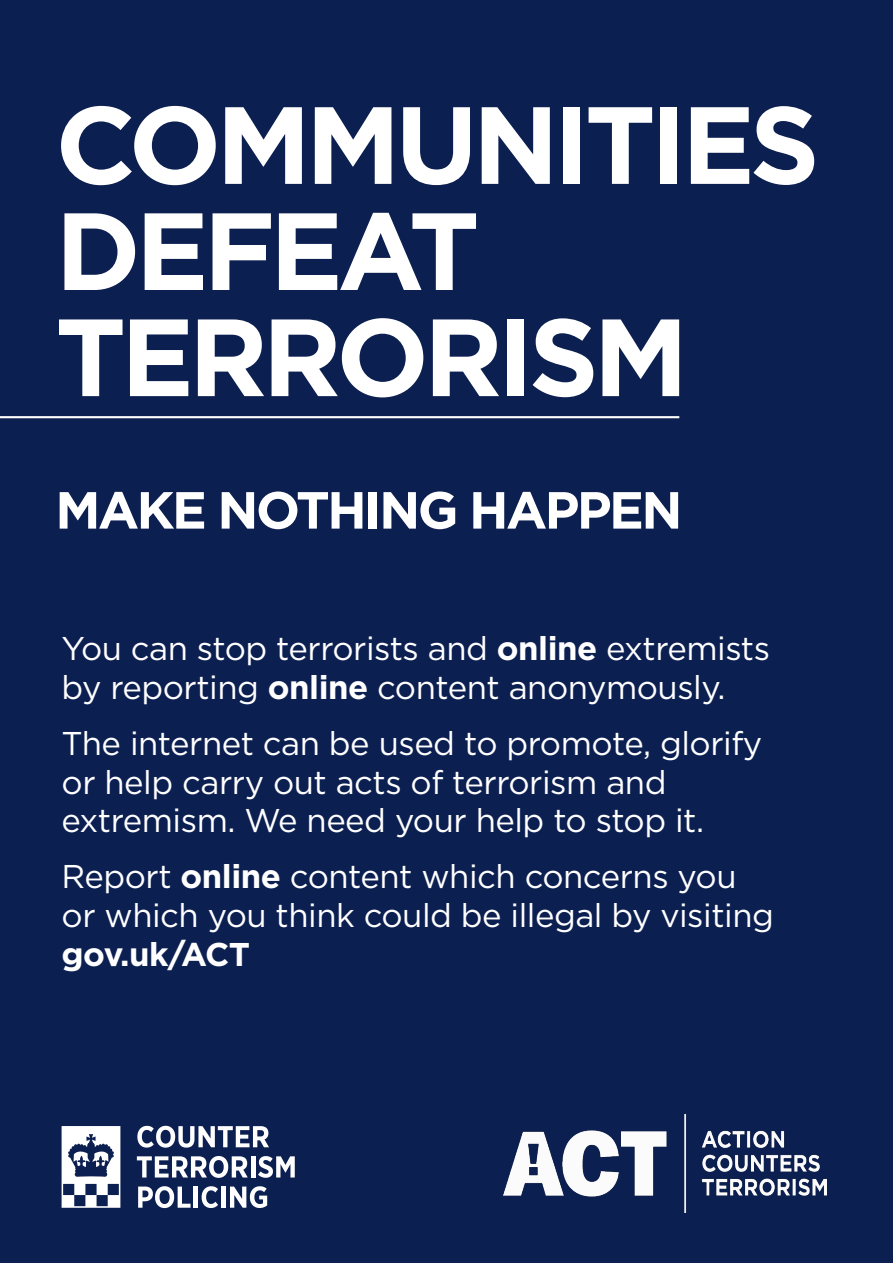
<style>
.page{position:relative;width:893px;height:1263px;background:#0c1f51}
.page>*{position:absolute;margin:0;border:0;box-sizing:border-box;transform-origin:0 0}
.t1{font:700 109.5px/106.1px "Gotham";letter-spacing:-.05em;color:#fff}
.t2{font:700 52.2px "Gotham";letter-spacing:-.05em;color:#fff}
.t3{font:32.85px/38.8px "Gotham";letter-spacing:-.015em;color:#fff}
.t4{font:700 32.85px "Gotham";letter-spacing:-.015em;color:#fff}
.s1{font-weight:700}
</style>
<div class="page">
<img style="left:504px;top:1114px;width:322px;height:99px">
<svg style="left:62px;top:1126px;width:58px;height:82px"></svg>
<svg style="left:137px;top:1126px;width:132px;height:22px"></svg>
<svg style="left:137px;top:1156px;width:111px;height:22px"></svg>
<hr style="left:251px;top:1156px;width:4px;height:21px;background:#fff">
<svg style="left:258px;top:1156px;width:37px;height:22px"></svg>
<svg style="left:138px;top:1186px;width:53px;height:22px"></svg>
<hr style="left:194px;top:1186px;width:4px;height:22px;background:#fff">
<svg style="left:202px;top:1186px;width:16px;height:22px"></svg>
<div style="left:221px;top:1186px;width:5px;height:22px;background:#fff"></div>
<svg style="left:230px;top:1186px;width:37px;height:22px"></svg>
<hr style="left:0;top:416px;width:679px;height:2px;background:#fff">
<h1 class="t1" style="left:55px;top:91px;width:766px">COMMUNITIES<br>DEFEAT<br>TERRORISM</h1>
<h2 class="t2" style="left:55px;top:475px;width:629px">MAKE NOTHING HAPPEN</h2>
<p class="t3" style="left:62px;top:628px;width:710px">You can stop terrorists and <span class="s1">online</span> extremists by reporting <span class="s1">online</span> content anonymously.</p>
<p class="t3" style="left:62px;top:723px;width:702px">The internet can be used to promote, glorify or help carry out acts of terrorism and extremism. We need your help to stop it.</p>
<p class="t3" style="left:62px;top:856px;width:714px">Report <span class="s1">online</span> content which concerns you or which you think could be illegal by visiting</p>
<p class="t4" style="left:62px;top:932px;width:190px">gov.uk/ACT</p>
</div>
